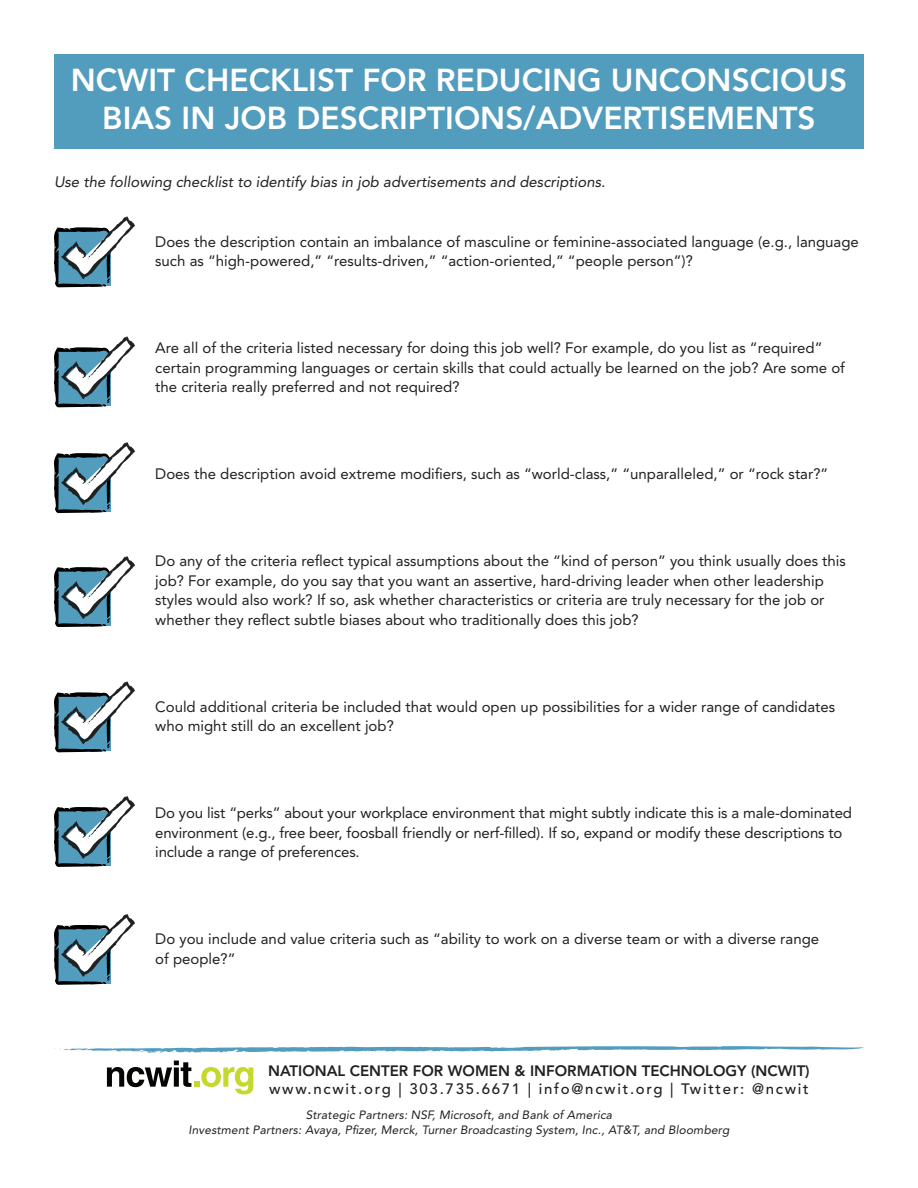
<style>
.page{position:relative;width:918px;height:1188px;background:#fff}
.page>*{position:absolute;margin:0;border:0;box-sizing:border-box;transform-origin:0 0}
.t1{font:800 31.5px/37.8px "Avenir LT Std";color:#fff;text-align:center}
.t2{font:15px/19.5px "Avenir LT Std";color:#231f20}
.t3{font:italic 15px "Avenir LT Std";color:#231f20}
.t4{font:500 15px "Avenir LT Std";letter-spacing:.115em;color:#231f20}
.t5{font:800 15px "Avenir LT Std";color:#231f20}
.t6{font:italic 12px "Avenir LT Std";letter-spacing:.01em;color:#231f20}
</style>
<div class="page">
<svg style="left:107px;top:1061px;width:147px;height:34px"></svg>
<div style="left:54px;top:54px;width:810px;height:94px;background:#529cbe"></div>
<svg style="left:54px;top:1046px;width:810px;height:7px"></svg>
<svg style="left:54px;top:216px;width:81px;height:72px"></svg>
<svg style="left:54px;top:336px;width:81px;height:72px"></svg>
<svg style="left:54px;top:442px;width:81px;height:72px"></svg>
<svg style="left:54px;top:556px;width:81px;height:72px"></svg>
<svg style="left:54px;top:681px;width:81px;height:72px"></svg>
<svg style="left:54px;top:796px;width:81px;height:71px"></svg>
<svg style="left:54px;top:914px;width:81px;height:71px"></svg>
<p class="t1" style="left:71px;top:62px;width:778px">NCWIT CHECKLIST FOR REDUCING UNCONSCIOUS<br>BIAS IN JOB DESCRIPTIONS/ADVERTISEMENTS</p>
<p class="t3" style="left:54px;top:173px;width:553px">Use the following checklist to identify bias in job advertisements and descriptions.</p>
<p class="t2" style="left:155px;top:232px;width:705px">Does the description contain an imbalance of masculine or feminine-associated language (e.g., language such as “high-powered,” “results-driven,” “action-oriented,” “people person”)?</p>
<p class="t2" style="left:155px;top:339px;width:691px">Are all of the criteria listed necessary for doing this job well? For example, do you list as “required” certain programming languages or certain skills that could actually be learned on the job? Are some of the criteria really preferred and not required?</p>
<p class="t2" style="left:155px;top:465px;width:675px">Does the description avoid extreme modifiers, such as “world-class,” “unparalleled,” or “rock star?”</p>
<p class="t2" style="left:155px;top:552px;width:692px">Do any of the criteria reflect typical assumptions about the “kind of person” you think usually does this job? For example, do you say that you want an assertive, hard-driving leader when other leadership styles would also work? If so, ask whether characteristics or criteria are truly necessary for the job or whether they reflect subtle biases about who traditionally does this job?</p>
<p class="t2" style="left:155px;top:697px;width:681px">Could additional criteria be included that would open up possibilities for a wider range of candidates who might still do an excellent job?</p>
<p class="t2" style="left:155px;top:804px;width:698px">Do you list “perks” about your workplace environment that might subtly indicate this is a male‑dominated environment (e.g., free beer, foosball friendly or nerf‑filled). If so, expand or modify these descriptions to include a range of preferences.</p>
<p class="t2" style="left:155px;top:930px;width:665px">Do you include and value criteria such as “ability to work on a diverse team or with a diverse range of people?”</p>
<p class="t5" style="left:268px;top:1062px;width:543px">NATIONAL CENTER FOR WOMEN &amp; INFORMATION TECHNOLOGY (NCWIT)</p>
<p class="t4" style="left:269px;top:1081px;width:541px">www.ncwit.org | 303.735.6671 | info@ncwit.org | Twitter: @ncwit</p>
<p class="t6" style="left:306px;top:1108px;width:308px">Strategic Partners: NSF, Microsoft, and Bank of America</p>
<p class="t6" style="left:189px;top:1123px;width:542px">Investment Partners: Avaya, Pfizer, Merck, Turner Broadcasting System, Inc., AT&amp;T, and Bloomberg</p>
</div>
